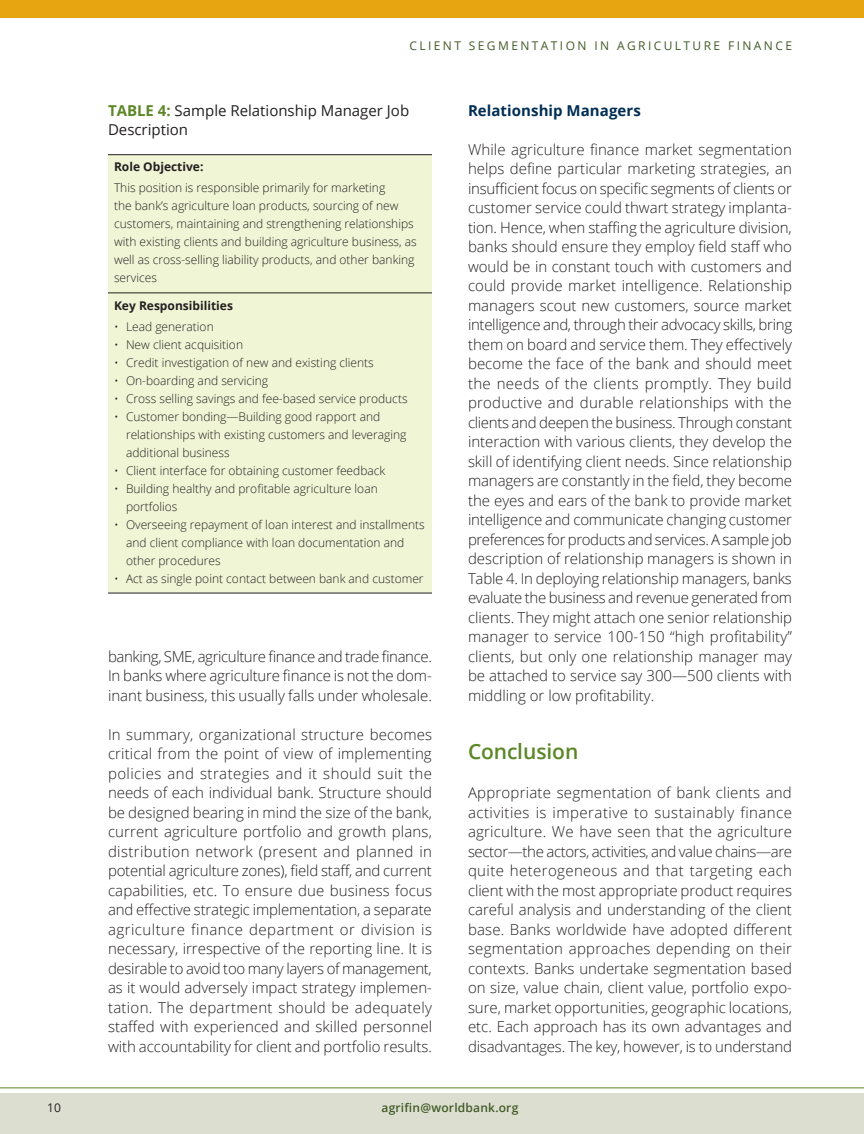
<style>
.page{position:relative;width:864px;height:1134px;background:#fff}
.page>*{position:absolute;margin:0;border:0;box-sizing:border-box;transform-origin:0 0}
.heading{font:600 21px "Open Sans";letter-spacing:-.005em;color:#5c8727}
.body{font:300 15px/19.5px "Open Sans";color:#231f20;text-align:justify}
.t1{font:15px/19.5px "Open Sans";color:#231f20}
.subhead{font:700 15px "Open Sans";letter-spacing:.005em;color:#002e54}
.table_body{font:300 12px/18px "Open Sans";color:#231f20}
.t2{font:12px "Open Sans";letter-spacing:.2em;color:#425b29}
.table_heading{font:700 12px "Open Sans";color:#231f20}
.t3{font:600 12px "Open Sans";letter-spacing:.015em;color:#425b29}
.t4{font:12px "Open Sans";color:#231f20}
.s1{font-weight:700;color:#5c8727}
</style>
<div class="page">
<div style="left:0;top:1094px;width:864px;height:40px;background:#dcdecf"></div>
<hr style="left:0;top:1088px;width:864px;height:1px;background:#5c8727">
<div style="left:0;top:0;width:864px;height:18px;background:#e7a512"></div>
<div style="left:108px;top:155px;width:324px;height:438px;background:#f0f5d5"></div>
<hr style="left:108px;top:293px;width:324px;height:1px;background:#231f20">
<hr style="left:108px;top:154px;width:324px;height:1px;background:#231f20">
<hr style="left:108px;top:593px;width:324px;height:1px;background:#231f20">
<p class="t2" style="left:410px;top:37px;width:384px">CLIENT SEGMENTATION IN AGRICULTURE FINANCE</p>
<p class="t1" style="left:108px;top:100px;width:303px"><span class="s1">TABLE 4:</span> Sample Relationship Manager Job<br>Description</p>
<p class="table_heading" style="left:114px;top:159px;width:91px">Role Objective:</p>
<p class="table_body" style="left:114px;top:179px;width:304px">This position is responsible primarily for marketing<br>the bank’s agriculture loan products, sourcing of new customers, maintaining and strengthening relationships with existing clients and building agriculture business, as well as cross-selling liability products, and other banking services</p>
<p class="table_heading" style="left:114px;top:297px;width:121px">Key Responsibilities</p>
<p class="table_body" style="left:114px;top:317px;width:101px">• Lead generation</p>
<p class="table_body" style="left:114px;top:335px;width:131px">• New client acquisition</p>
<p class="table_body" style="left:114px;top:353px;width:261px">• Credit investigation of new and existing clients</p>
<p class="table_body" style="left:114px;top:371px;width:156px">• On-boarding and servicing</p>
<p class="table_body" style="left:114px;top:389px;width:295px">• Cross selling savings and fee-based service products</p>
<p class="table_body" style="left:126px;top:407px;width:282px;text-indent:-12px">• Customer bonding—Building good rapport and relationships with existing customers and leveraging additional business</p>
<p class="table_body" style="left:114px;top:461px;width:273px">• Client interface for obtaining customer feedback</p>
<p class="table_body" style="left:126px;top:479px;width:253px;text-indent:-12px">• Building healthy and profitable agriculture loan portfolios</p>
<p class="table_body" style="left:126px;top:515px;width:300px;text-indent:-12px">• Overseeing repayment of loan interest and installments and client compliance with loan documentation and other procedures</p>
<p class="table_body" style="left:114px;top:569px;width:311px">• Act as single point contact between bank and customer</p>
<p class="body" style="left:108px;top:646px;width:326px">banking, SME, agriculture finance and trade finance.<br>In banks where agriculture finance is not the dom&shy;inant business, this usually falls under wholesale.</p>
<p class="body" style="left:108px;top:724px;width:326px">In summary, organizational structure becomes critical from the point of view of implementing policies and strategies and it should suit the needs of each individual bank. Structure should be designed bearing in mind the size of the bank, current agriculture portfolio and growth plans, distribution network (present and planned in potential agriculture zones), field staff, and current capabilities, etc. To ensure due business focus and effective strategic implementation, a separate agriculture finance department or division is necessary, irrespective of the reporting line. It is desirable to avoid too many layers of management, as it would adversely impact strategy implemen&shy;tation. The department should be adequately staffed with experienced and skilled personnel with accountability for client and portfolio results.</p>
<p class="subhead" style="left:468px;top:99px;width:175px">Relationship Managers</p>
<p class="body" style="left:468px;top:139px;width:326px">While agriculture finance market segmentation helps define particular marketing strategies, an insufficient focus on specific segments of clients or customer service could thwart strategy implanta&shy;tion. Hence, when staffing the agriculture division, banks should ensure they employ field staff who would be in constant touch with customers and could provide market intelligence. Relationship managers scout new customers, source market intelligence and, through their advocacy skills, bring them on board and service them. They effectively become the face of the bank and should meet the needs of the clients promptly. They build productive and durable relationships with the clients and deepen the business. Through constant interaction with various clients, they develop the skill of identifying client needs. Since relationship managers are constantly in the field, they become the eyes and ears of the bank to provide market intelligence and communicate changing customer preferences for products and services. A sample job description of relationship managers is shown in Table 4. In deploying relationship managers, banks evaluate the business and revenue generated from clients. They might attach one senior relationship manager to service 100-150 “high profitability” clients, but only one relationship manager may be attached to service say 300—500 clients with middling or low profitability.</p>
<p class="heading" style="left:468px;top:737px;width:112px">Conclusion</p>
<p class="body" style="left:468px;top:782px;width:326px">Appropriate segmentation of bank clients and activities is imperative to sustainably finance agriculture. We have seen that the agriculture sector—the actors, activities, and value chains—are quite heterogeneous and that targeting each client with the most appropriate product requires careful analysis and understanding of the client base. Banks worldwide have adopted different segmentation approaches depending on their contexts. Banks undertake segmentation based on size, value chain, client value, portfolio expo&shy;sure, market opportunities, geographic locations, etc. Each approach has its own advantages and disadvantages. The key, however, is to understand</p>
<p class="t4" style="left:47px;top:1099px;width:15px">10</p>
<p class="t3" style="left:382px;top:1099px;width:138px">agrifin@worldbank.org</p>
</div>
